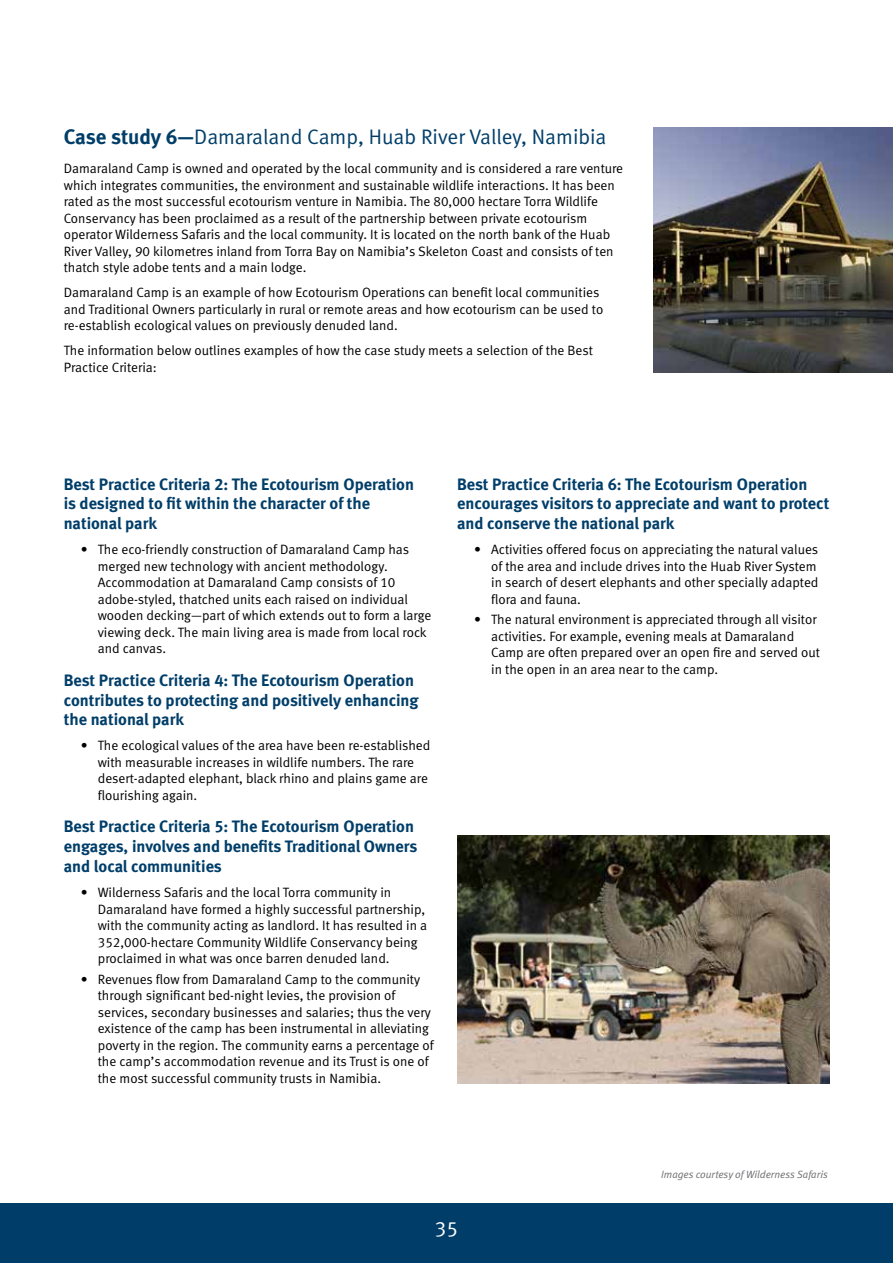
<style>
.page{position:relative;width:893px;height:1263px;background:#fff}
.page>*{position:absolute;margin:0;border:0;box-sizing:border-box;transform-origin:0 0}
.t1{font:21px "Meta Normal LF";color:#003e69}
.t2{font:21px "Meta Normal LF";color:#fff}
.t3{font:16.5px/19.8px "Meta Bold LF";color:#003e69}
.t4{font:13.5px/16.5px "Meta Normal LF";color:#000}
.t5{font:italic 10.5px "Meta Normal LF";color:#6d6e71}
.s1{font-family:"Meta Bold LF"}
</style>
<div class="page">
<div style="left:0;top:1203px;width:893px;height:60px;background:#003e69"></div>
<img style="left:457px;top:835px;width:372px;height:248px">
<img style="left:654px;top:128px;width:239px;height:244px">
<h1 class="t1" style="left:64px;top:125px;width:544px"><span class="s1">Case study 6—</span>Damaraland Camp, Huab River Valley, Namibia</h1>
<p class="t4" style="left:64px;top:160px;width:561px">Damaraland Camp is owned and operated by the local community and is considered a rare venture which integrates communities, the environment and sustainable wildlife interactions. It has been rated as the most successful ecotourism venture in Namibia. The 80,000 hectare Torra Wildlife Conservancy has been proclaimed as a result of the partnership between private ecotourism operator Wilderness Safaris and the local community. It is located on the north bank of the Huab River Valley, 90 kilometres inland from Torra Bay on Namibia’s Skeleton Coast and consists of ten thatch style adobe tents and a main lodge.</p>
<p class="t4" style="left:64px;top:284px;width:541px">Damaraland Camp is an example of how Ecotourism Operations can benefit local communities and Traditional Owners particularly in rural or remote areas and how ecotourism can be used to re-establish ecological values on previously denuded land.</p>
<p class="t4" style="left:64px;top:342px;width:531px">The information below outlines examples of how the case study meets a selection of the Best<br>Practice Criteria:</p>
<p class="t3" style="left:64px;top:474px;width:352px">Best Practice Criteria 2: The Ecotourism Operation is designed to fit within the character of the national park</p>
<p class="t4" style="left:98px;top:541px;width:335px;text-indent:-17px">• The eco-friendly construction of Damaraland Camp has merged new technology with ancient methodology.<br>Accommodation at Damaraland Camp consists of 10 adobe-styled, thatched units each raised on individual wooden decking—part of which extends out to form a large viewing deck. The main living area is made from local rock and canvas.</p>
<p class="t3" style="left:64px;top:670px;width:356px">Best Practice Criteria 4: The Ecotourism Operation contributes to protecting and positively enhancing the national park</p>
<p class="t4" style="left:98px;top:737px;width:334px;text-indent:-17px">• The ecological values of the area have been re-established with measurable increases in wildlife numbers. The rare desert-adapted elephant, black rhino and plains game are flourishing again.</p>
<p class="t3" style="left:64px;top:817px;width:355px">Best Practice Criteria 5: The Ecotourism Operation engages, involves and benefits Traditional Owners and local communities</p>
<p class="t4" style="left:98px;top:884px;width:331px;text-indent:-17px">• Wilderness Safaris and the local Torra community in Damaraland have formed a highly successful partnership, with the community acting as landlord. It has resulted in a 352,000-hectare Community Wildlife Conservancy being proclaimed in what was once barren denuded land.</p>
<p class="t4" style="left:98px;top:971px;width:338px;text-indent:-17px">• Revenues flow from Damaraland Camp to the community through significant bed-night levies, the provision of services, secondary businesses and salaries; thus the very existence of the camp has been instrumental in alleviating poverty in the region. The community earns a percentage of the camp’s accommodation revenue and its Trust is one of the most successful community trusts in Namibia.</p>
<p class="t3" style="left:457px;top:474px;width:374px">Best Practice Criteria 6: The Ecotourism Operation encourages visitors to appreciate and want to protect and conserve the national park</p>
<p class="t4" style="left:491px;top:541px;width:329px;text-indent:-17px">• Activities offered focus on appreciating the natural values of the area and include drives into the Huab River System in search of desert elephants and other specially adapted flora and fauna.</p>
<p class="t4" style="left:491px;top:611px;width:330px;text-indent:-17px">• The natural environment is appreciated through all visitor activities. For example, evening meals at Damaraland Camp are often prepared over an open fire and served out in the open in an area near to the camp.</p>
<p class="t5" style="left:661px;top:1168px;width:168px">Images courtesy of Wilderness Safaris</p>
<h1 class="t2" style="left:435px;top:1217px;width:25px">35</h1>
</div>
